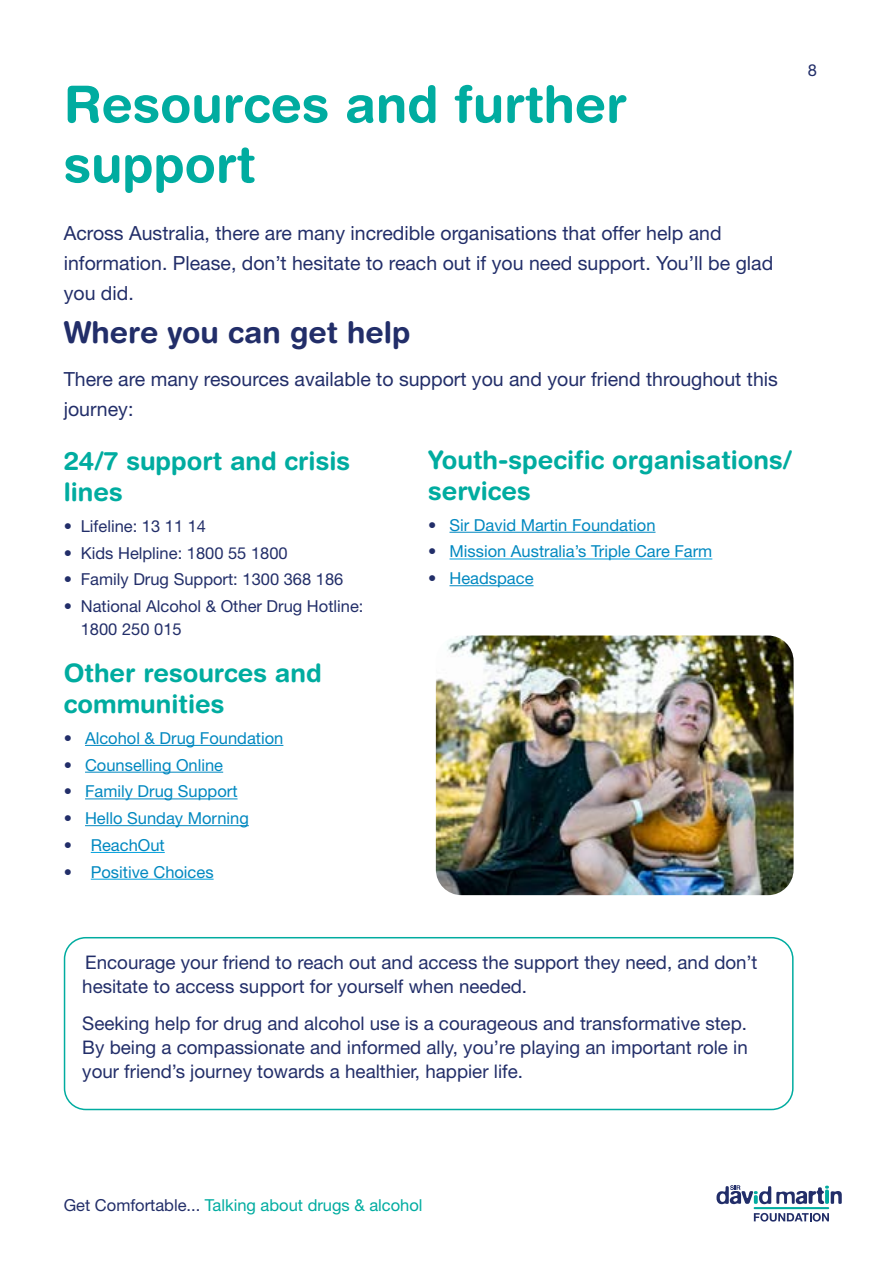
<style>
.page{position:relative;width:893px;height:1263px;background:#fff}
.page>*{position:absolute;margin:0;border:0;box-sizing:border-box;transform-origin:0 0}
.t1{font:700 51px/60px "Helvetica Rounded";color:#00aca0}
.t2{font:700 30px "Helvetica Rounded";color:#222e69}
.t3{font:700 25.5px/30.6px "Helvetica Rounded";color:#00aca0}
.t4{font:19.5px/30px "Helvetica Neue LT Std";color:#222e69}
.t5{font:18.75px/24px "Helvetica Neue LT Std";color:#222e69}
.t6{font:16.5px "Helvetica Neue LT Std";color:#0088c0}
.t7{font:16.5px/22.5px "Helvetica Neue LT Std";color:#222e69}
.t8{font:16.5px "Helvetica Neue LT Std";color:#00aca0}
.s1{color:#222e69}
</style>
<div class="page">
<svg style="left:754px;top:1213px;width:75px;height:8px"></svg>
<svg style="left:716px;top:1185px;width:126px;height:19px"></svg>
<hr style="left:754px;top:1207px;width:75px;height:2px;background:#00aca0">
<div style="left:64px;top:937px;width:730px;height:173px;border:2px solid #00aca0;border-radius:21px"></div>
<hr style="left:85px;top:745px;width:198px;height:1px;background:#0088c0">
<hr style="left:85px;top:772px;width:138px;height:1px;background:#0088c0">
<hr style="left:85px;top:798px;width:153px;height:1px;background:#0088c0">
<hr style="left:85px;top:825px;width:164px;height:1px;background:#0088c0">
<hr style="left:91px;top:852px;width:74px;height:1px;background:#00a0dd">
<hr style="left:91px;top:879px;width:123px;height:1px;background:#00a0dd">
<hr style="left:449px;top:532px;width:206px;height:1px;background:#0088c0">
<hr style="left:449px;top:559px;width:263px;height:1px;background:#00a0dd">
<hr style="left:449px;top:585px;width:85px;height:1px;background:#0088c0">
<img style="left:436px;top:635px;width:358px;height:260px">
<h1 class="t1" style="left:64px;top:73px;width:564px">Resources and further support</h1>
<p class="t4" style="left:64px;top:218px;width:711px">Across Australia, there are many incredible organisations that offer help and information. Please, don’t hesitate to reach out if you need support. You’ll be glad you did.</p>
<h2 class="t2" style="left:64px;top:314px;width:348px">Where you can get help</h2>
<p class="t4" style="left:64px;top:363px;width:716px">There are many resources available to support you and your friend throughout this journey:</p>
<h3 class="t3" style="left:64px;top:445px;width:288px">24/7 support and crisis lines</h3>
<p class="t7" style="left:64px;top:514px;width:144px">• Lifeline: 13 11 14</p>
<p class="t7" style="left:64px;top:541px;width:225px">• Kids Helpline: 1800 55 1800</p>
<p class="t7" style="left:64px;top:568px;width:281px">• Family Drug Support: 1300 368 186</p>
<p class="t7" style="left:81px;top:595px;width:284px;text-indent:-17px">• National Alcohol &amp; Other Drug Hotline:<br>1800 250 015</p>
<h3 class="t3" style="left:64px;top:657px;width:259px">Other resources and communities</h3>
<p class="t6" style="left:64px;top:728px;width:221px"><span class="s1">•</span> Alcohol &amp; Drug Foundation</p>
<p class="t6" style="left:64px;top:755px;width:161px"><span class="s1">•</span> Counselling Online</p>
<p class="t6" style="left:64px;top:781px;width:175px"><span class="s1">•</span> Family Drug Support</p>
<p class="t6" style="left:64px;top:808px;width:187px"><span class="s1">•</span> Hello Sunday Morning</p>
<p class="t6" style="left:64px;top:835px;width:102px"><span class="s1">•</span> ReachOut</p>
<p class="t6" style="left:64px;top:862px;width:151px"><span class="s1">•</span> Positive Choices</p>
<h3 class="t3" style="left:428px;top:444px;width:365px">Youth-specific organisations/ services</h3>
<p class="t6" style="left:428px;top:515px;width:229px"><span class="s1">•</span> Sir David Martin Foundation</p>
<p class="t6" style="left:428px;top:542px;width:286px"><span class="s1">•</span> Mission Australia’s Triple Care Farm</p>
<p class="t6" style="left:428px;top:568px;width:107px"><span class="s1">•</span> Headspace</p>
<p class="t7" style="left:808px;top:58px;width:11px">8</p>
<p class="t5" style="left:82px;top:950px;width:677px">Encourage your friend to reach out and access the support they need, and don’t hesitate to access support for yourself when needed.</p>
<p class="t5" style="left:82px;top:1011px;width:667px;text-align:justify">Seeking help for drug and alcohol use is a courageous and transformative step.<br>By being a compassionate and informed ally, you’re playing an important role in your friend’s journey towards a healthier, happier life.</p>
<p class="t8" style="left:64px;top:1195px;width:360px"><span class="s1">Get Comfortable...</span> Talking about drugs &amp; alcohol</p>
</div>
